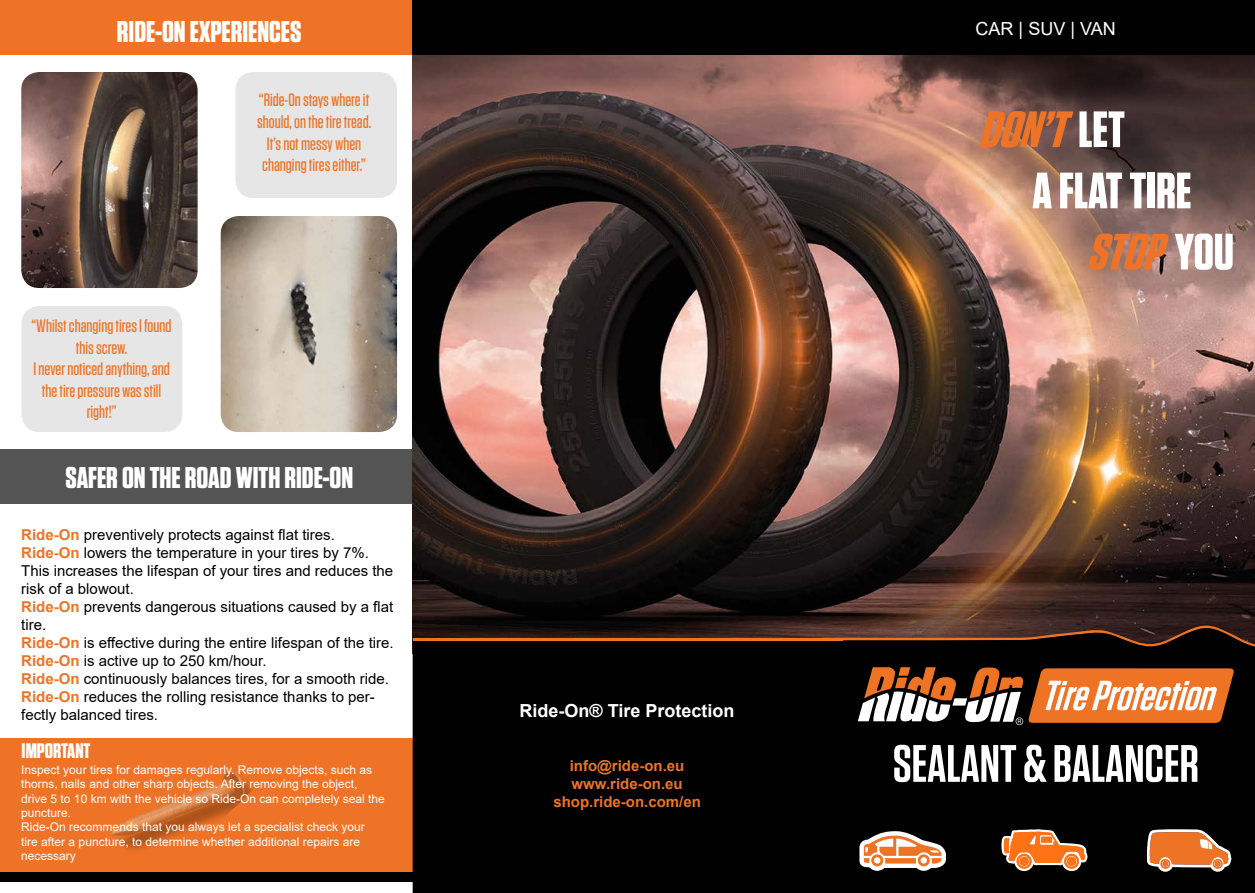
<style>
.page{position:relative;width:1255px;height:893px;background:#fff}
.page>*{position:absolute;margin:0;border:0;box-sizing:border-box;transform-origin:0 0}
.t1{font:600 52.5px "Tungsten";color:#fff}
.t2{font:italic 700 51px "Tungsten";color:#ee7326}
.t3{font:700 51px "Tungsten";color:#fff}
.t4{font:700 30px "Tungsten";color:#fff}
.t5{font:700 21px "Tungsten";color:#fff}
.t6{font:500 18px/21.6px "Tungsten";color:#ee7326;text-align:center}
.t7{font:700 18px "Arial";color:#fff}
.t8{font:18px "Arial";color:#fff}
.t9{font:15px/18px "Arial";color:#000}
.t10{font:700 15px/18px "Arial";color:#ee7326;text-align:center}
.t11{font:12px/14.4px "Arial";color:#fff}
.s1{font-weight:700;color:#ee7326}
.s2{font-style:normal;color:#fff}
</style>
<div class="page">
<div style="left:0;top:814px;width:439px;height:68px;background:#000"></div>
<div style="left:0;top:738px;width:418px;height:134px;background:#ee7326"></div>
<img style="left:110px;top:771px;width:143px;height:80px">
<img style="left:221px;top:216px;width:176px;height:216px">
<div style="left:0;top:450px;width:420px;height:54px;background:#545454"></div>
<img style="left:21px;top:72px;width:177px;height:216px">
<div style="left:235px;top:72px;width:162px;height:126px;background:#e5e5e5;border-radius:18px"></div>
<div style="left:22px;top:306px;width:160px;height:126px;background:#e5e5e5;border-radius:18px"></div>
<img style="left:412px;top:54px;width:842px;height:573px">
<div style="left:412px;top:627px;width:842px;height:266px;background:#000"></div>
<hr style="left:412px;top:638px;width:430px;height:2px;background:#ee7325">
<svg style="left:823px;top:626px;width:431px;height:22px;background:#3c2217"></svg>
<svg style="left:857px;top:667px;width:376px;height:58px"></svg>
<div style="left:0;top:0;width:434px;height:54px;background:#ee7326"></div>
<div style="left:412px;top:0;width:842px;height:54px;background:#000"></div>
<svg style="left:1146px;top:829px;width:85px;height:43px;background:#ba7449"></svg>
<svg style="left:1001px;top:829px;width:86px;height:42px;background:#b56d3e"></svg>
<svg style="left:859px;top:831px;width:87px;height:41px"></svg>
<h3 class="t4" style="left:117px;top:16px;width:186px">RIDE-ON EXPERIENCES</h3>
<p class="t6" style="left:32px;top:315px;width:141px">“Whilst changing tires I found this screw.<br>I never noticed anything, and the tire pressure was still right!”</p>
<p class="t6" style="left:257px;top:90px;width:116px">“Ride-On stays where it should, on the tire tread.<br>It’s not messy when changing tires either.”</p>
<h3 class="t4" style="left:66px;top:461px;width:289px">SAFER ON THE ROAD WITH RIDE-ON</h3>
<p class="t9" style="left:21px;top:525px;width:374px"><span class="s1">Ride-On</span> preventively protects against flat tires.<br><span class="s1">Ride-On</span> lowers the temperature in your tires by 7%.<br>This increases the lifespan of your tires and reduces the risk of a blowout.<br><span class="s1">Ride-On</span> prevents dangerous situations caused by a flat tire.<br><span class="s1">Ride-On</span> is effective during the entire lifespan of the tire.<br><span class="s1">Ride-On</span> is active up to 250 km/hour.<br><span class="s1">Ride-On</span> continuously balances tires, for a smooth ride.<br><span class="s1">Ride-On</span> reduces the rolling resistance thanks to per&shy;fectly balanced tires.</p>
<h3 class="t5" style="left:22px;top:740px;width:70px">IMPORTANT</h3>
<p class="t11" style="left:21px;top:762px;width:365px">Inspect your tires for damages regularly. Remove objects, such as thorns, nails and other sharp objects. After removing the object, drive 5 to 10 km with the vehicle so Ride-On can completely seal the puncture.<br>Ride-On recommends that you always let a specialist check your<br>tire after a puncture, to determine whether additional repairs are necessary</p>
<p class="t7" style="left:519px;top:698px;width:216px">Ride-On® Tire Protection</p>
<p class="t10" style="left:553px;top:757px;width:149px">info@ride-on.eu www.ride-on.eu shop.ride-on.com/en</p>
<p class="t8" style="left:975px;top:17px;width:142px">CAR | SUV | VAN</p>
<h2 class="t2" style="left:978px;top:102px;width:148px">DON’T<span class="s2">L E T</span></h2>
<h2 class="t3" style="left:1032px;top:163px;width:161px">A FLAT TIRE</h2>
<h2 class="t2" style="left:1086px;top:225px;width:149px">STOP<span class="s2">Y O U</span></h2>
<h1 class="t1" style="left:892px;top:736px;width:308px">SEALANT &amp; BALANCER</h1>
</div>
